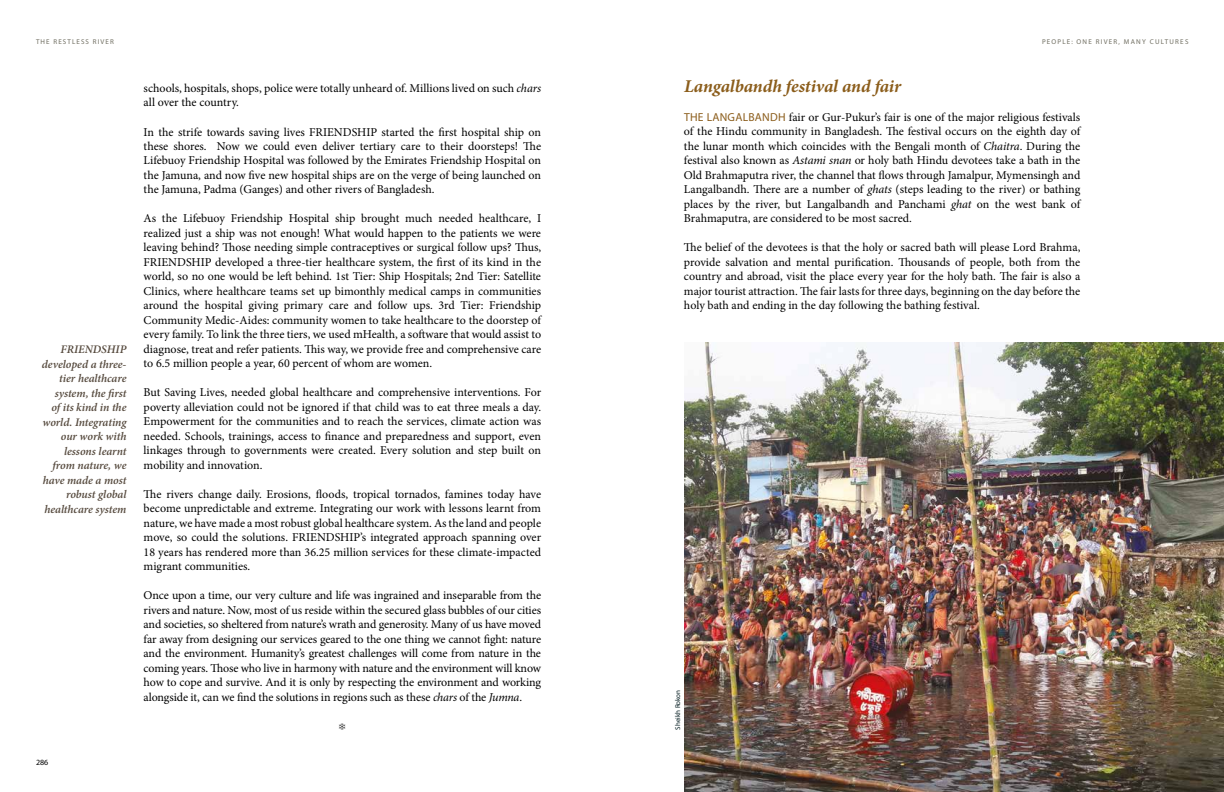
<style>
.page{position:relative;width:1224px;height:792px;background:#fff}
.page>*{position:absolute;margin:0;border:0;box-sizing:border-box;transform-origin:0 0}
.t1{font:italic 700 18px "Minion Pro";letter-spacing:-.005em;color:#8b5d1b}
.t2{font:12px/14.5px "Minion Pro";letter-spacing:-.005em;color:#000;text-align:justify}
.t3{font:italic 600 11.6px/14.5px "Minion Pro";letter-spacing:-.005em;color:#564a3e;text-align:right}
.t4{font:8px "Myriad Pro";color:#000}
.t5{font:7px "Myriad Pro";letter-spacing:.18em;color:#6f6d60}
.t6{font:7px "Myriad Pro";letter-spacing:.16em;color:#6f6d60}
.t7{font:7px "Myriad Pro";color:#001a1e}
.s1{font-style:italic}
.s2{font-family:"Myriad Pro";font-size:11.6px;color:#8b5d1b}
</style>
<div class="page">
<img style="left:684px;top:343px;width:540px;height:449px">
<p class="t6" style="left:36px;top:37px;width:79px">THE RESTLESS RIVER</p>
<p class="t5" style="left:1042px;top:37px;width:148px">PEOPLE: ONE RIVER, MANY CULTURES</p>
<p class="t2" style="left:144px;top:81px;width:399px">schools, hospitals, shops, police were totally unheard of. Millions lived on such <span class="s1">chars </span>all over the country.</p>
<p class="t2" style="left:144px;top:124px;width:399px">In the strife towards saving lives FRIENDSHIP started the first hospital ship on these shores. Now we could even deliver tertiary care to their doorsteps! The Lifebuoy Friendship Hospital was followed by the Emirates Friendship Hospital on the Jamuna, and now five new hospital ships are on the verge of being launched on the Jamuna, Padma (Ganges) and other rivers of Bangladesh.</p>
<p class="t2" style="left:144px;top:211px;width:399px">As the Lifebuoy Friendship Hospital ship brought much needed healthcare, I realized just a ship was not enough! What would happen to the patients we were leaving behind? Those needing simple contraceptives or surgical follow ups? Thus, FRIENDSHIP developed a three-tier healthcare system, the first of its kind in the world, so no one would be left behind. 1st Tier: Ship Hospitals; 2nd Tier: Satellite Clinics, where healthcare teams set up bimonthly medical camps in communities around the hospital giving primary care and follow ups. 3rd Tier: Friendship Community Medic-Aides: community women to take healthcare to the doorstep of every family. To link the three tiers, we used mHealth, a software that would assist to diagnose, treat and refer patients. This way, we provide free and comprehensive care to 6.5 million people a year, 60 percent of whom are women.</p>
<p class="t2" style="left:144px;top:385px;width:399px">But Saving Lives, needed global healthcare and comprehensive interventions. For poverty alleviation could not be ignored if that child was to eat three meals a day.<br>Empowerment for the communities and to reach the services, climate action was needed. Schools, trainings, access to finance and preparedness and support, even linkages through to governments were created. Every solution and step built on mobility and innovation.</p>
<p class="t2" style="left:144px;top:487px;width:399px">The rivers change daily. Erosions, floods, tropical tornados, famines today have become unpredictable and extreme. Integrating our work with lessons learnt from nature, we have made a most robust global healthcare system. As the land and people move, so could the solutions. FRIENDSHIP’s integrated approach spanning over 18 years has rendered more than 36.25 million services for these climate-impacted migrant communities.</p>
<p class="t2" style="left:144px;top:588px;width:399px">Once upon a time, our very culture and life was ingrained and inseparable from the rivers and nature. Now, most of us reside within the secured glass bubbles of our cities and societies, so sheltered from nature’s wrath and generosity. Many of us have moved far away from designing our services geared to the one thing we cannot fight: nature and the environment. Humanity’s greatest challenges will come from nature in the coming years. Those who live in harmony with nature and the environment will know how to cope and survive. And it is only by respecting the environment and working alongside it, can we find the solutions in regions such as these <span class="s1">chars</span> of the <span class="s1">Jumna</span>.</p>
<h1 class="t1" style="left:684px;top:73px;width:219px">Langalbandh festival and fair</h1>
<p class="t2" style="left:684px;top:110px;width:398px"><span class="s2">THE LANGALBANDH</span> fair or Gur-Pukur’s fair is one of the major religious festivals of the Hindu community in Bangladesh. The festival occurs on the eighth day of the lunar month which coincides with the Bengali month of <span class="s1">Chaitra</span>. During the festival also known as <span class="s1">Astami snan</span> or holy bath Hindu devotees take a bath in the Old Brahmaputra river, the channel that flows through Jamalpur, Mymensingh and Langalbandh. There are a number of <span class="s1">ghats</span> (steps leading to the river) or bathing places by the river, but Langalbandh and Panchami <span class="s1">ghat</span> on the west bank of Brahmaputra, are considered to be most sacred.</p>
<p class="t2" style="left:684px;top:240px;width:398px">The belief of the devotees is that the holy or sacred bath will please Lord Brahma, provide salvation and mental purification. Thousands of people, both from the country and abroad, visit the place every year for the holy bath. The fair is also a major tourist attraction. The fair lasts for three days, beginning on the day before the holy bath and ending in the day following the bathing festival.</p>
<p class="t3" style="left:42px;top:342px;width:86px">FRIENDSHIP developed a three&shy;tier healthcare system, the first<br>of its kind in the world. Integrating our work with lessons learnt from nature, we have made a most robust global healthcare system</p>
<p class="t7" style="left:673px;top:730px;width:41px;rotate:-90deg">Sheikh Rokon</p>
<p class="t4" style="left:36px;top:757px;width:14px">286</p>
</div>
